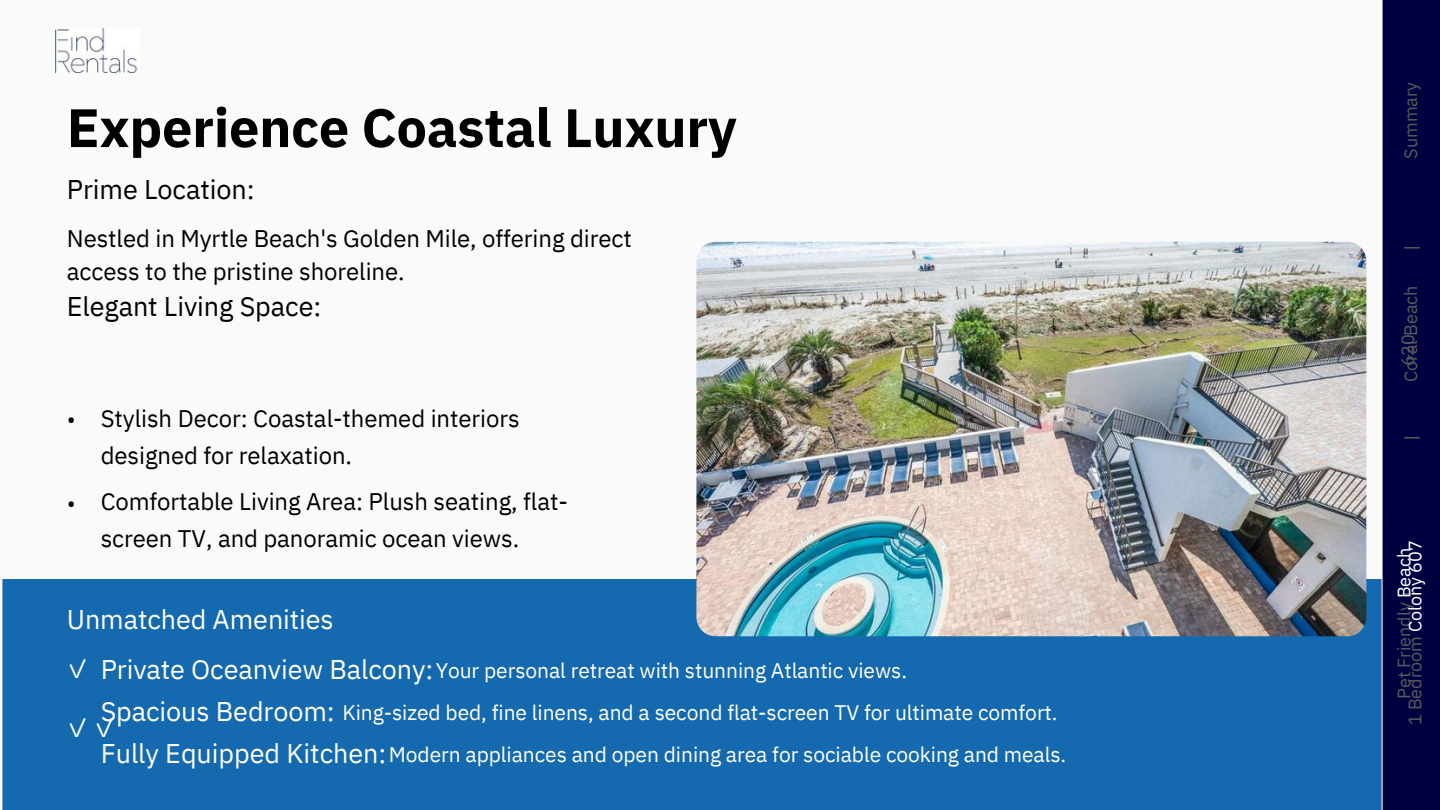
<style>
.page{position:relative;width:1440px;height:810px;background:#fafafa}
.page>*{position:absolute;margin:0;border:0;box-sizing:border-box;transform-origin:0 0}
.t1{font:700 54px "IBM Plex Sans";letter-spacing:-.005em;color:#000}
.t2{font:27px/49.5px "IBM Plex Sans";letter-spacing:-.005em;color:#fff}
.t3{font:27px "IBM Plex Sans";letter-spacing:-.005em;color:#000}
.t4{font:27px "IBM Plex Sans Cond";color:#fff}
.t5{font:24px/37.2px "IBM Plex Sans";letter-spacing:-.005em;color:#000}
.t6{font:24px "Open Sans";color:#000}
.t7{font:21px "IBM Plex Sans";letter-spacing:-.005em;color:#fff}
.t8{font:18px "IBM Plex Sans";letter-spacing:-.005em;color:#595959}
.t9{font:18px "IBM Plex Sans";letter-spacing:-.005em;color:#fff}
.s1{font-family:"IBM Plex Sans Cond"}
.s2{color:#595959}
.s3{color:#fff}
</style>
<div class="page">
<img style="left:1375px;top:0;width:65px;height:810px">
<img style="left:56px;top:29px;width:82px;height:43px">
<div style="left:2px;top:580px;width:1382px;height:230px;background:#1469af"></div>
<img style="left:696px;top:242px;width:670px;height:394px;border-radius:19px">
<svg style="left:1404px;top:247px;width:16px;height:1px"></svg>
<svg style="left:1404px;top:438px;width:16px;height:1px"></svg>
<svg style="left:1404px;top:594px;width:16px;height:1px"></svg>
<p class="t1" style="left:67px;top:92px;width:671px">Experience Coastal Luxury</p>
<p class="t3" style="left:67px;top:171px;width:189px">Prime Location:</p>
<p class="t5" style="left:67px;top:222px;width:567px;line-height:32.7px">Nestled in Myrtle Beach's Golden Mile, offering direct access to the pristine shoreline.</p>
<p class="t3" style="left:67px;top:288px;width:256px">Elegant Living Space:</p>
<p class="t6" style="left:67px;top:404px;width:10px">•</p>
<p class="t6" style="left:67px;top:488px;width:10px">•</p>
<h2 class="t5" style="left:101px;top:399px;width:421px">Stylish Decor: Coastal-themed interiors designed for relaxation.</h2>
<h2 class="t5" style="left:101px;top:482px;width:469px">Comfortable Living Area: Plush seating, flat&shy;screen TV, and panoramic ocean views.</h2>
<p class="t2" style="left:67px;top:594px;width:268px">Unmatched Amenities <span class="s1">✓</span></p>
<p class="t4" style="left:67px;top:709px;width:50px">✓✓</p>
<p class="t2" style="left:101px;top:644px;width:334px">Private Oceanview Balcony:</p>
<h2 class="t2" style="left:101px;top:686px;width:236px">Spacious Bedroom:</h2>
<p class="t2" style="left:101px;top:728px;width:287px">Fully Equipped Kitchen:</p>
<p class="t7" style="left:436px;top:656px;width:473px">Your personal retreat with stunning Atlantic views.</p>
<h1 class="t7" style="left:342px;top:698px;width:717px">King-sized bed, fine linens, and a second flat-screen TV for ultimate comfort.</h1>
<h1 class="t7" style="left:389px;top:740px;width:679px">Modern appliances and open dining area for sociable cooking and meals.</h1>
<h3 class="t8" style="left:1399px;top:159px;width:78px;rotate:-90deg">Summary</h3>
<h1 class="t8" style="left:1399px;top:382px;width:98px;rotate:-90deg">Coral Beach</h1>
<h3 class="t8" style="left:1396px;top:366px;width:34px;rotate:-90deg">620</h3>
<h3 class="t9" style="left:1403px;top:725px;width:186px;rotate:-90deg"><span class="s2">1 Bedroom</span> Colony 607</h3>
<h1 class="t8" style="left:1392px;top:699px;width:152px;rotate:-90deg">Pet Friendly <span class="s3">Beach</span></h1>
</div>
